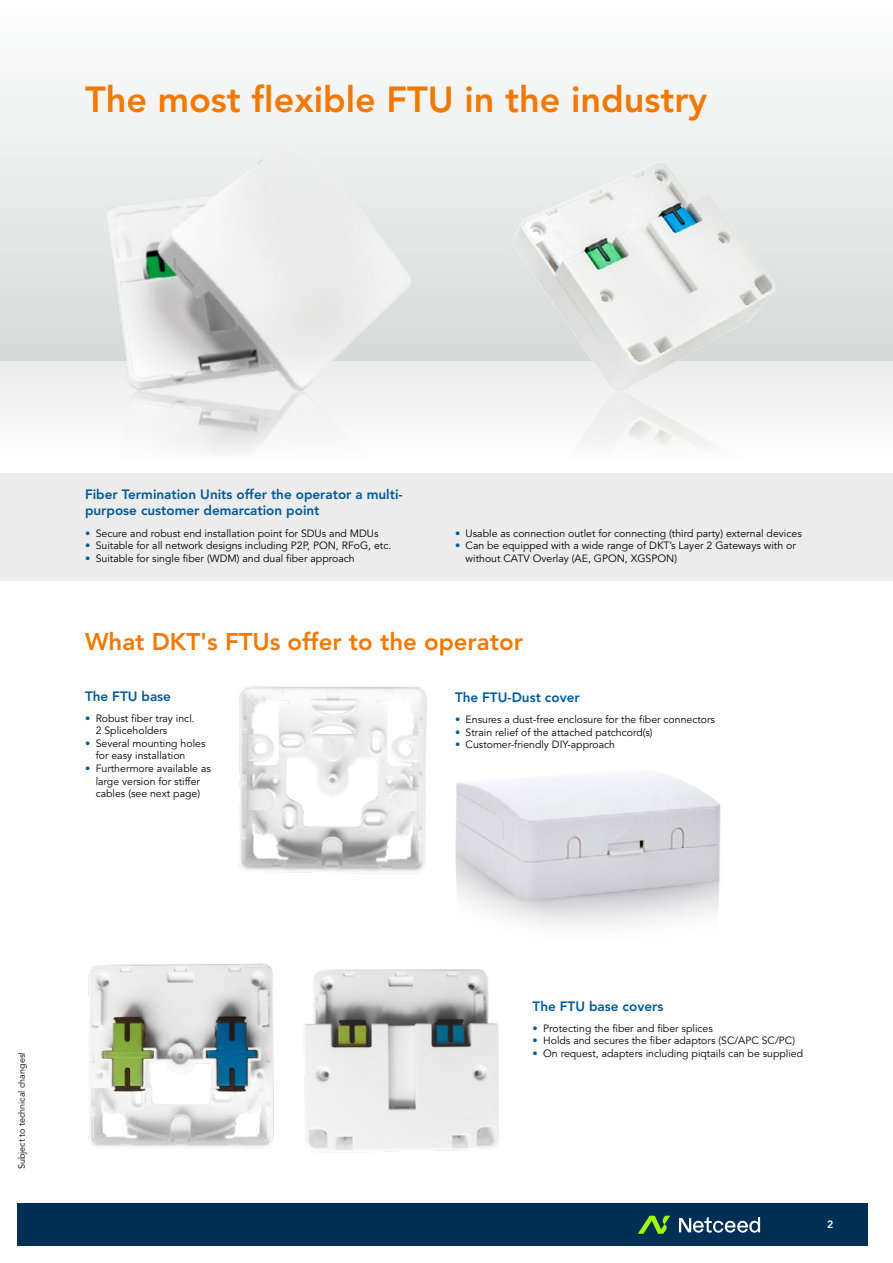
<style>
.page{position:relative;width:893px;height:1263px;background:#fff}
.page>*{position:absolute;margin:0;border:0;box-sizing:border-box;transform-origin:0 0}
.t1{font:800 36px "Avenir LT Std";color:#f17900}
.t2{font:800 24px "Avenir LT Std";color:#f17900}
.t3{font:800 13.5px/16.2px "Avenir LT Std";color:#005899}
.t4{font:10.5px/12.6px "Avenir LT Std";color:#000}
.t5{font:800 10.5px "Avenir LT Std";color:#fff}
.t6{font:9px "Avenir LT Std";color:#000}
.s1{color:#005899}
</style>
<div class="page">
<div style="left:0;top:0;width:893px;height:361px;background:linear-gradient(to bottom,#fefefe,#d8dada)"></div>
<div style="left:0;top:361px;width:893px;height:100px;background:#f8f8f8"></div>
<div style="left:17px;top:1203px;width:850px;height:43px;background:#002f56"></div>
<svg style="left:638px;top:1216px;width:32px;height:18px"></svg>
<svg style="left:679px;top:1217px;width:81px;height:15px"></svg>
<div style="left:0;top:473px;width:893px;height:107px;background:#ececec"></div>
<img style="left:84px;top:56px;width:348px;height:305px">
<img style="left:486px;top:105px;width:323px;height:249px">
<img style="left:84px;top:323px;width:334px;height:119px">
<img style="left:486px;top:354px;width:323px;height:88px">
<img style="left:239px;top:687px;width:188px;height:187px">
<img style="left:88px;top:963px;width:186px;height:186px">
<img style="left:304px;top:969px;width:195px;height:183px">
<img style="left:455px;top:773px;width:266px;height:153px">
<h1 class="t1" style="left:85px;top:78px;width:624px">The most flexible FTU in the industry</h1>
<p class="t3" style="left:85px;top:486px;width:319px">Fiber Termination Units offer the operator a multi&shy;purpose customer demarcation point</p>
<p class="t4" style="left:85px;top:527px;width:295px"><span class="s1">•</span> Secure and robust end installation point for SDUs and MDUs</p>
<p class="t4" style="left:85px;top:539px;width:308px"><span class="s1">•</span> Suitable for all network designs including P2P, PON, RFoG, etc.</p>
<p class="t4" style="left:85px;top:552px;width:271px"><span class="s1">•</span> Suitable for single fiber (WDM) and dual fiber approach</p>
<p class="t4" style="left:455px;top:527px;width:348px"><span class="s1">•</span> Usable as connection outlet for connecting (third party) external devices</p>
<p class="t4" style="left:466px;top:539px;width:332px;text-indent:-11px"><span class="s1">•</span> Can be equipped with a wide range of DKT’s Layer 2 Gateways with or without CATV Overlay (AE, GPON, XGSPON)</p>
<h2 class="t2" style="left:85px;top:627px;width:440px">What DKT's FTUs offer to the operator</h2>
<p class="t3" style="left:85px;top:688px;width:87px">The FTU base</p>
<p class="t4" style="left:96px;top:712px;width:101px;text-indent:-11px"><span class="s1">•</span> Robust fiber tray incl.<br>2 Spliceholders</p>
<p class="t4" style="left:96px;top:737px;width:111px;text-indent:-11px"><span class="s1">•</span> Several mounting holes for easy installation</p>
<p class="t4" style="left:85px;top:762px;width:127px;text-align:center"><span class="s1">•</span> Furthermore available as large version for stiffer cables (see next page)</p>
<p class="t3" style="left:455px;top:689px;width:126px">The FTU-Dust cover</p>
<p class="t4" style="left:455px;top:713px;width:262px"><span class="s1">•</span> Ensures a dust-free enclosure for the fiber connectors</p>
<p class="t4" style="left:455px;top:726px;width:199px"><span class="s1">•</span> Strain relief of the attached patchcord(s)</p>
<p class="t4" style="left:455px;top:739px;width:161px"><span class="s1">•</span> Customer-friendly DIY-approach</p>
<p class="t6" style="left:17px;top:1169px;width:119px;rotate:-90deg">Subject to technical changes!</p>
<p class="t3" style="left:533px;top:998px;width:132px">The FTU base covers</p>
<p class="t4" style="left:533px;top:1022px;width:182px"><span class="s1">•</span> Protecting the fiber and fiber splices</p>
<p class="t4" style="left:533px;top:1035px;width:264px"><span class="s1">•</span> Holds and secures the fiber adaptors (SC/APC SC/PC)</p>
<p class="t4" style="left:533px;top:1047px;width:272px"><span class="s1">•</span> On request, adapters including piqtails can be supplied</p>
<p class="t5" style="left:827px;top:1218px;width:8px">2</p>
</div>
